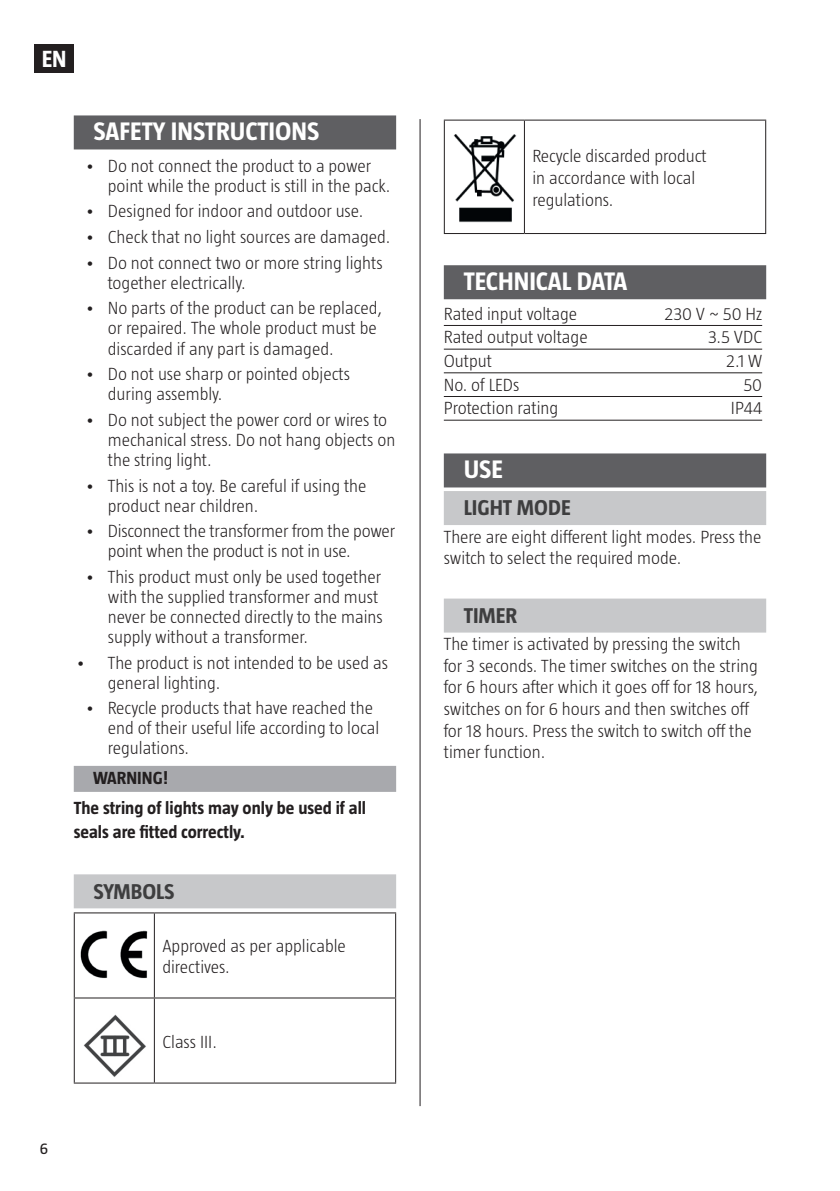
<style>
.page{position:relative;width:840px;height:1191px;background:#fff}
.page>*{position:absolute;margin:0;border:0;box-sizing:border-box;transform-origin:0 0}
.t1{font:700 26px "Taz";color:#fff}
.t2{font:700 24px "Taz";color:#fff}
.t3{font:700 22px "Taz";color:#3e3e3f}
.t4{font:300 18px/20px "Taz";color:#231f20}
.t5{font:700 18px/29.6px "Taz";color:#231f20}
.t6{font:16px "Taz";color:#231f20}
</style>
<div class="page">
<div style="left:35px;top:44px;width:39px;height:29px;background:#231f20"></div>
<hr style="left:419px;top:119px;width:1px;height:987px;background:#231f20">
<div style="left:443px;top:265px;width:322px;height:34px;background:#5f5f62"></div>
<hr style="left:443px;top:325px;width:318px;height:1px;background:#231f20">
<hr style="left:443px;top:349px;width:318px;height:1px;background:#231f20">
<hr style="left:443px;top:372px;width:318px;height:1px;background:#231f20">
<hr style="left:443px;top:396px;width:318px;height:1px;background:#231f20">
<hr style="left:443px;top:420px;width:318px;height:1px;background:#231f20">
<div style="left:443px;top:453px;width:322px;height:34px;background:#5f5f62"></div>
<div style="left:443px;top:491px;width:322px;height:34px;background:#c7c8ca"></div>
<div style="left:443px;top:598px;width:322px;height:34px;background:#c7c8ca"></div>
<hr style="left:443px;top:120px;width:81px;height:1px;background:#231f20">
<hr style="left:443px;top:121px;width:1px;height:112px;background:#231f20">
<hr style="left:524px;top:120px;width:241px;height:1px;background:#231f20">
<hr style="left:523px;top:121px;width:1px;height:112px;background:#231f20">
<hr style="left:764px;top:121px;width:1px;height:112px;background:#231f20">
<hr style="left:443px;top:233px;width:81px;height:1px;background:#231f20">
<hr style="left:524px;top:233px;width:241px;height:1px;background:#231f20">
<img style="left:453px;top:134px;width:64px;height:89px">
<div style="left:74px;top:115px;width:322px;height:34px;background:#5f5f62"></div>
<div style="left:74px;top:766px;width:322px;height:26px;background:#a8a9ad"></div>
<div style="left:74px;top:874px;width:322px;height:34px;background:#c7c8ca"></div>
<hr style="left:74px;top:912px;width:80px;height:1px;background:#231f20">
<hr style="left:74px;top:913px;width:1px;height:84px;background:#231f20">
<hr style="left:154px;top:912px;width:242px;height:1px;background:#231f20">
<hr style="left:154px;top:913px;width:1px;height:84px;background:#231f20">
<hr style="left:395px;top:913px;width:1px;height:84px;background:#231f20">
<hr style="left:74px;top:997px;width:80px;height:1px;background:#231f20">
<hr style="left:74px;top:998px;width:1px;height:84px;background:#231f20">
<hr style="left:154px;top:997px;width:242px;height:1px;background:#231f20">
<hr style="left:154px;top:998px;width:1px;height:84px;background:#231f20">
<hr style="left:395px;top:998px;width:1px;height:84px;background:#231f20">
<hr style="left:74px;top:1082px;width:80px;height:1px;background:#231f20">
<hr style="left:154px;top:1082px;width:242px;height:1px;background:#231f20">
<img style="left:80px;top:930px;width:68px;height:49px">
<img style="left:83px;top:1014px;width:63px;height:63px">
<h2 class="t2" style="left:42px;top:45px;width:26px">EN</h2>
<h1 class="t1" style="left:94px;top:117px;width:227px">SAFETY INSTRUCTIONS</h1>
<p class="t4" style="left:108px;top:155px;width:284px;text-indent:-23px">• Do not connect the product to a power point while the product is still in the pack.</p>
<p class="t4" style="left:85px;top:201px;width:279px">• Designed for indoor and outdoor use.</p>
<p class="t4" style="left:85px;top:227px;width:307px">• Check that no light sources are damaged.</p>
<p class="t4" style="left:108px;top:252px;width:276px;text-indent:-23px">• Do not connect two or more string lights together electrically.</p>
<p class="t4" style="left:108px;top:298px;width:276px;text-indent:-23px">• No parts of the product can be replaced, or repaired. The whole product must be discarded if any part is damaged.</p>
<p class="t4" style="left:108px;top:364px;width:244px;text-indent:-23px">• Do not use sharp or pointed objects during assembly.</p>
<p class="t4" style="left:108px;top:409px;width:289px;text-indent:-23px">• Do not subject the power cord or wires to mechanical stress. Do not hang objects on the string light.</p>
<p class="t4" style="left:108px;top:475px;width:260px;text-indent:-23px">• This is not a toy. Be careful if using the product near children.</p>
<p class="t4" style="left:108px;top:521px;width:289px;text-indent:-23px">• Disconnect the transformer from the power point when the product is not in use.</p>
<p class="t4" style="left:108px;top:566px;width:276px;text-indent:-23px">• This product must only be used together with the supplied transformer and must never be connected directly to the mains supply without a transformer.</p>
<p class="t4" style="left:108px;top:652px;width:282px;text-indent:-32px">• The product is not intended to be used as general lighting.</p>
<p class="t4" style="left:108px;top:698px;width:273px;text-indent:-23px">• Recycle products that have reached the end of their useful life according to local regulations.</p>
<p class="t5" style="left:74px;top:763px;width:294px;text-indent:19px">WARNING!<br>The string of lights may only be used if all</p>
<p class="t5" style="left:74px;top:816px;width:173px">seals are fitted correctly.</p>
<p class="t3" style="left:94px;top:879px;width:82px">SYMBOLS</p>
<p class="t4" style="left:162px;top:934px;width:185px;line-height:21.6px">Approved as per applicable directives.</p>
<p class="t4" style="left:162px;top:1031px;width:56px">Class III.</p>
<p class="t6" style="left:40px;top:1139px;width:10px">6</p>
<p class="t4" style="left:532px;top:145px;width:176px;line-height:21.6px">Recycle discarded product in accordance with local regulations.</p>
<h1 class="t1" style="left:463px;top:267px;width:165px">TECHNICAL DATA</h1>
<p class="t4" style="left:443px;top:303px;width:135px">Rated input voltage</p>
<p class="t4" style="left:664px;top:303px;width:99px">230 V ~ 50 Hz</p>
<p class="t4" style="left:443px;top:327px;width:145px">Rated output voltage</p>
<p class="t4" style="left:707px;top:327px;width:55px">3.5 VDC</p>
<p class="t4" style="left:443px;top:350px;width:50px">Output</p>
<p class="t4" style="left:725px;top:350px;width:38px">2.1 W</p>
<p class="t4" style="left:443px;top:374px;width:77px">No. of LEDs</p>
<p class="t4" style="left:743px;top:374px;width:20px">50</p>
<p class="t4" style="left:443px;top:398px;width:116px">Protection rating</p>
<p class="t4" style="left:730px;top:398px;width:33px">IP44</p>
<h1 class="t1" style="left:463px;top:455px;width:41px">USE</h1>
<p class="t3" style="left:463px;top:495px;width:108px">LIGHT MODE</p>
<p class="t4" style="left:443px;top:525px;width:319px;line-height:21.6px">There are eight different light modes. Press the switch to select the required mode.</p>
<p class="t3" style="left:463px;top:603px;width:55px">TIMER</p>
<p class="t4" style="left:443px;top:633px;width:316px;line-height:21.6px">The timer is activated by pressing the switch for 3 seconds. The timer switches on the string for 6 hours after which it goes off for 18 hours, switches on for 6 hours and then switches off for 18 hours. Press the switch to switch off the timer function.</p>
</div>
